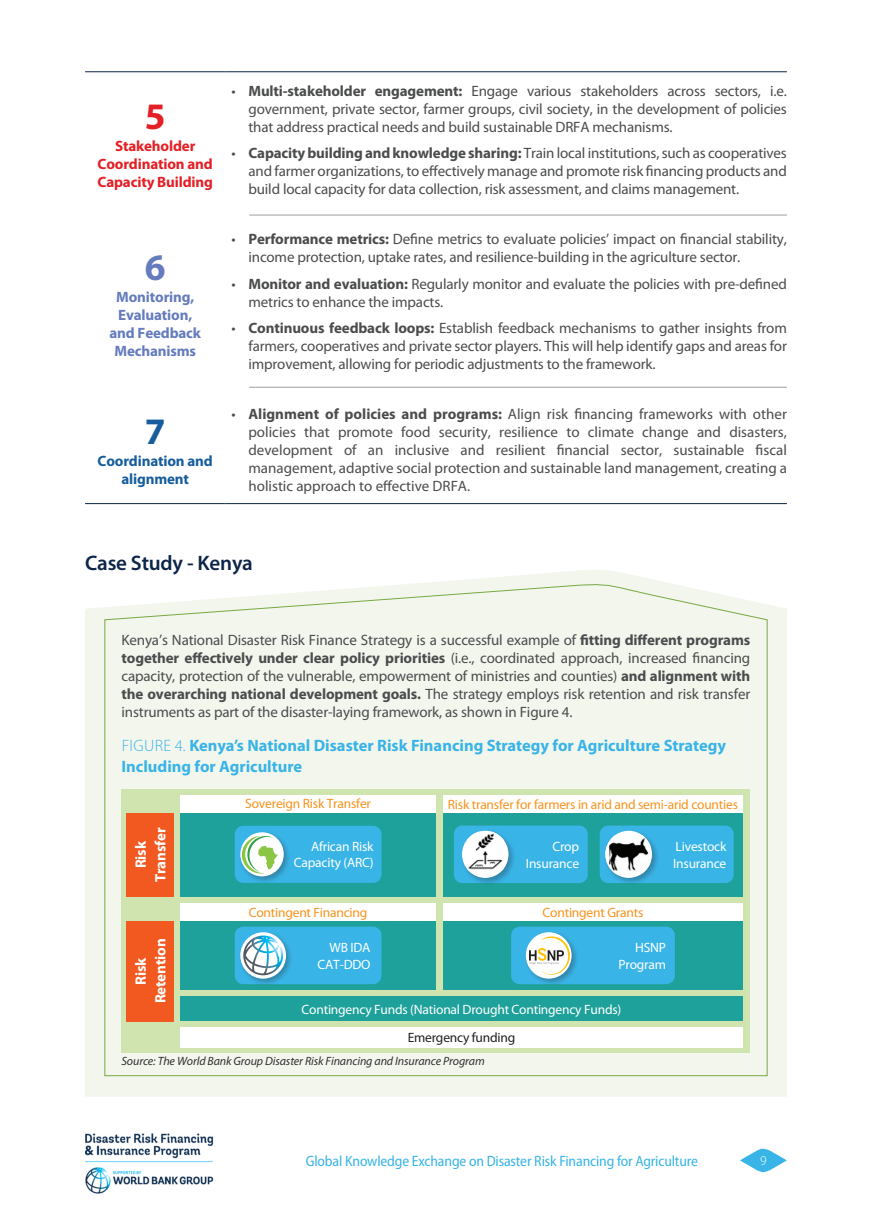
<style>
.page{position:relative;width:872px;height:1212px;background:#fff}
.page>*{position:absolute;margin:0;border:0;box-sizing:border-box;transform-origin:0 0}
._1_Table_Text{font:700 37.5px "Myriad Pro";color:#e41f25}
._1_Table_Text-2{font:700 37.5px "Myriad Pro";color:#175d9e}
._1_Table_Text-3{font:700 37.5px "Myriad Pro";color:#647bbd}
._1_Title_2{font:600 21px "Myriad Pro";letter-spacing:-.01em;color:#0c2548}
._1_Graph_Title{font:700 16.5px/21px "Myriad Pro";color:#39b4e7}
._1_Table_Text_Bullet{font:15px/18px "Myriad Pro";letter-spacing:-.01em;color:#4b4c4d;text-align:justify}
._1_Table_Text-4{font:15px/18px "Myriad Pro";letter-spacing:-.01em;color:#4b4c4d;text-align:justify}
.t1{font:semi-condensed 15px "Myriad Pro";letter-spacing:-.01em;color:#39b4e7}
._1_Table_Text-5{font:700 15px/18px "Myriad Pro";letter-spacing:-.01em;color:#647bbd;text-align:center}
._1_Table_Text-6{font:700 15px/18px "Myriad Pro";letter-spacing:-.01em;color:#e41f25;text-align:center}
._1_Table_Text-7{font:700 15px "Myriad Pro";letter-spacing:-.01em;color:#fff}
._1_Table_Text-8{font:700 15px/18px "Myriad Pro";letter-spacing:-.01em;color:#175d9e;text-align:center}
._1_Table_Text-9{font:13.5px "Myriad Pro";letter-spacing:-.015em;color:#fff}
._1_Table_Text-10{font:13.5px "Myriad Pro";letter-spacing:-.015em;color:#f7931d}
._1_Table_Text-11{font:13.5px "Myriad Pro";letter-spacing:-.015em;color:#231f20}
.t2{font:300 13.5px "Myriad Pro";color:#fff}
._1_Source{font:italic 12px "Myriad Pro";letter-spacing:-.01em;color:#312f30}
.s1{font-weight:700}
.s2{font-weight:300}
</style>
<div class="page">
<svg style="left:740px;top:1149px;width:47px;height:23px"></svg>
<img style="left:85px;top:1133px;width:129px;height:61px">
<svg style="left:85px;top:570px;width:702px;height:527px;fill:#f3f6ed"></svg>
<div style="left:104px;top:583px;width:664px;height:493px;background:#f3f6ed"></div>
<div style="left:121px;top:790px;width:629px;height:263px;background:#cfe4ae"></div>
<div style="left:180px;top:812px;width:256px;height:84px;background:#1ea19a"></div>
<div style="left:443px;top:812px;width:300px;height:84px;background:#1ea19a"></div>
<div style="left:180px;top:921px;width:256px;height:69px;background:#1ea19a"></div>
<div style="left:180px;top:996px;width:563px;height:25px;background:#1ea19a"></div>
<div style="left:180px;top:1027px;width:563px;height:20px;background:#fff"></div>
<div style="left:443px;top:921px;width:300px;height:69px;background:#1ea19a"></div>
<div style="left:180px;top:795px;width:256px;height:17px;background:#fff"></div>
<div style="left:443px;top:795px;width:300px;height:17px;background:#fff"></div>
<div style="left:180px;top:903px;width:256px;height:18px;background:#fff"></div>
<div style="left:443px;top:903px;width:300px;height:18px;background:#fff"></div>
<hr style="left:85px;top:503px;width:140px;height:1px;background:#0c2548">
<hr style="left:225px;top:503px;width:562px;height:1px;background:#0c2548">
<hr style="left:85px;top:71px;width:140px;height:1px;background:#0c2548">
<hr style="left:225px;top:71px;width:562px;height:1px;background:#0c2548">
<hr style="left:249px;top:215px;width:538px;height:1px;background:#9d9fa2">
<hr style="left:249px;top:387px;width:538px;height:1px;background:#9d9fa2">
<div style="left:126px;top:813px;width:48px;height:83px;background:#f15921"></div>
<div style="left:126px;top:921px;width:48px;height:100px;background:#f15921"></div>
<div style="left:235px;top:826px;width:146px;height:57px;background:#39b4e7;border-radius:9px"></div>
<div style="left:239px;top:830px;width:52px;height:54px;background:#231f20;opacity:.3"></div>
<svg style="left:240px;top:832px;width:44px;height:44px"></svg>
<svg style="left:242px;top:836px;width:42px;height:37px;background:#c0e1c4"></svg>
<div style="left:454px;top:825px;width:134px;height:58px;background:#39b4e7;border-radius:9px"></div>
<div style="left:460px;top:829px;width:56px;height:56px;background:#231f20;opacity:.3"></div>
<div style="left:462px;top:831px;width:46px;height:47px;background:#fff;border-radius:50%"></div>
<img style="left:467px;top:832px;width:37px;height:39px">
<div style="left:600px;top:825px;width:133px;height:58px;background:#39b4e7;border-radius:9px"></div>
<div style="left:603px;top:829px;width:56px;height:56px;background:#231f20;opacity:.3"></div>
<div style="left:605px;top:831px;width:47px;height:47px;background:#fff;border-radius:50%"></div>
<img style="left:605px;top:835px;width:45px;height:39px">
<div style="left:235px;top:927px;width:146px;height:57px;background:#39b4e7;border-radius:9px"></div>
<div style="left:239px;top:930px;width:55px;height:56px;background:#231f20;opacity:.3"></div>
<svg style="left:240px;top:932px;width:46px;height:46px"></svg>
<svg style="left:243px;top:935px;width:40px;height:40px;background:#a9cfde"></svg>
<div style="left:511px;top:927px;width:164px;height:57px;background:#39b4e7;border-radius:9px"></div>
<div style="left:524px;top:930px;width:55px;height:56px;background:#231f20;opacity:.3"></div>
<div style="left:526px;top:932px;width:45px;height:46px;background:#fff;border-radius:50%"></div>
<svg style="left:529px;top:934px;width:42px;height:42px"></svg>
<p class="_1_Table_Text" style="left:145px;top:92px;width:22px">5</p>
<p class="_1_Table_Text-6" style="left:98px;top:136px;width:117px">Stakeholder<br>Coordination and<br>Capacity Building</p>
<p class="_1_Table_Text-3" style="left:145px;top:243px;width:22px">6</p>
<p class="_1_Table_Text-5" style="left:109px;top:287px;width:93px">Monitoring,<br>Evaluation, and Feedback<br>Mechanisms</p>
<p class="_1_Table_Text-2" style="left:145px;top:407px;width:22px">7</p>
<p class="_1_Table_Text-8" style="left:98px;top:452px;width:117px">Coordination and alignment</p>
<p class="_1_Table_Text_Bullet" style="left:248px;top:81px;width:540px;text-indent:-17px">• <span class="s1">Multi-stakeholder engagement:</span> Engage various stakeholders across sectors, i.e. government, private sector, farmer groups, civil society, in the development of policies that address practical needs and build sustainable DRFA mechanisms.</p>
<p class="_1_Table_Text_Bullet" style="left:248px;top:144px;width:540px;text-indent:-17px">• <span class="s1">Capacity building and knowledge sharing:</span> Train local institutions, such as cooperatives and farmer organizations, to effectively manage and promote risk financing products and build local capacity for data collection, risk assessment, and claims management.</p>
<p class="_1_Table_Text_Bullet" style="left:248px;top:230px;width:540px;text-indent:-17px">• <span class="s1">Performance metrics:</span> Define metrics to evaluate policies’ impact on financial stability, income protection, uptake rates, and resilience-building in the agriculture sector.</p>
<p class="_1_Table_Text_Bullet" style="left:248px;top:274px;width:540px;text-indent:-17px">• <span class="s1">Monitor and evaluation:</span> Regularly monitor and evaluate the policies with pre-defined metrics to enhance the impacts.</p>
<p class="_1_Table_Text_Bullet" style="left:248px;top:319px;width:540px;text-indent:-17px">• <span class="s1">Continuous feedback loops:</span> Establish feedback mechanisms to gather insights from farmers, cooperatives and private sector players. This will help identify gaps and areas for improvement, allowing for periodic adjustments to the framework.</p>
<p class="_1_Table_Text_Bullet" style="left:248px;top:405px;width:540px;text-indent:-17px">• <span class="s1">Alignment of policies and programs:</span> Align risk financing frameworks with other policies that promote food security, resilience to climate change and disasters, development of an inclusive and resilient financial sector, sustainable fiscal management, adaptive social protection and sustainable land management, creating a holistic approach to effective DRFA.</p>
<p class="_1_Title_2" style="left:85px;top:549px;width:169px">Case Study - Kenya</p>
<p class="_1_Table_Text-4" style="left:121px;top:631px;width:630px">Kenya’s National Disaster Risk Finance Strategy is a successful example of <span class="s1">fitting different programs together effectively under clear policy priorities</span> (i.e., coordinated approach, increased financing capacity, protection of the vulnerable, empowerment of ministries and counties) <span class="s1">and alignment with the overarching national development goals.</span> The strategy employs risk retention and risk transfer instruments as part of the disaster-laying framework, as shown in Figure 4.</p>
<p class="_1_Graph_Title" style="left:121px;top:735px;width:606px"><span class="s2">FIGURE 4.</span> Kenya’s National Disaster Risk Financing Strategy for Agriculture Strategy<br>Including for Agriculture</p>
<p class="_1_Table_Text-7" style="left:131px;top:868px;width:29px;rotate:-90deg">Risk</p>
<p class="_1_Table_Text-7" style="left:150px;top:882px;width:56px;rotate:-90deg">Transfer</p>
<p class="_1_Table_Text-7" style="left:131px;top:984px;width:29px;rotate:-90deg">Risk</p>
<p class="_1_Table_Text-7" style="left:150px;top:1003px;width:66px;rotate:-90deg">Retention</p>
<p class="_1_Table_Text-10" style="left:245px;top:795px;width:127px">Sovereign Risk Transfer</p>
<p class="_1_Table_Text-9" style="left:311px;top:838px;width:64px">African Risk</p>
<p class="_1_Table_Text-9" style="left:294px;top:854px;width:81px">Capacity (ARC)</p>
<p class="_1_Table_Text-10" style="left:448px;top:796px;width:292px">Risk transfer for farmers in arid and semi-arid counties</p>
<p class="_1_Table_Text-9" style="left:552px;top:838px;width:28px">Crop</p>
<p class="_1_Table_Text-9" style="left:526px;top:855px;width:55px">Insurance</p>
<p class="_1_Table_Text-9" style="left:675px;top:838px;width:52px">Livestock</p>
<p class="_1_Table_Text-9" style="left:673px;top:855px;width:55px">Insurance</p>
<p class="_1_Table_Text-10" style="left:249px;top:904px;width:120px">Contingent Financing</p>
<p class="_1_Table_Text-10" style="left:542px;top:904px;width:102px">Contingent Grants</p>
<p class="_1_Table_Text-9" style="left:329px;top:939px;width:43px">WB IDA</p>
<p class="_1_Table_Text-9" style="left:317px;top:956px;width:55px">CAT-DDO</p>
<p class="_1_Table_Text-9" style="left:635px;top:939px;width:32px">HSNP</p>
<p class="_1_Table_Text-9" style="left:618px;top:956px;width:49px">Program</p>
<p class="_1_Table_Text-9" style="left:302px;top:1001px;width:321px">Contingency Funds (National Drought Contingency Funds)</p>
<p class="_1_Table_Text-11" style="left:408px;top:1029px;width:109px">Emergency funding</p>
<p class="_1_Source" style="left:121px;top:1053px;width:365px">Source: The World Bank Group Disaster Risk Financing and Insurance Program</p>
<p class="t1" style="left:306px;top:1152px;width:394px">Global Knowledge Exchange on Disaster Risk Financing for Agriculture</p>
<p class="t2" style="left:760px;top:1153px;width:8px">9</p>
</div>
